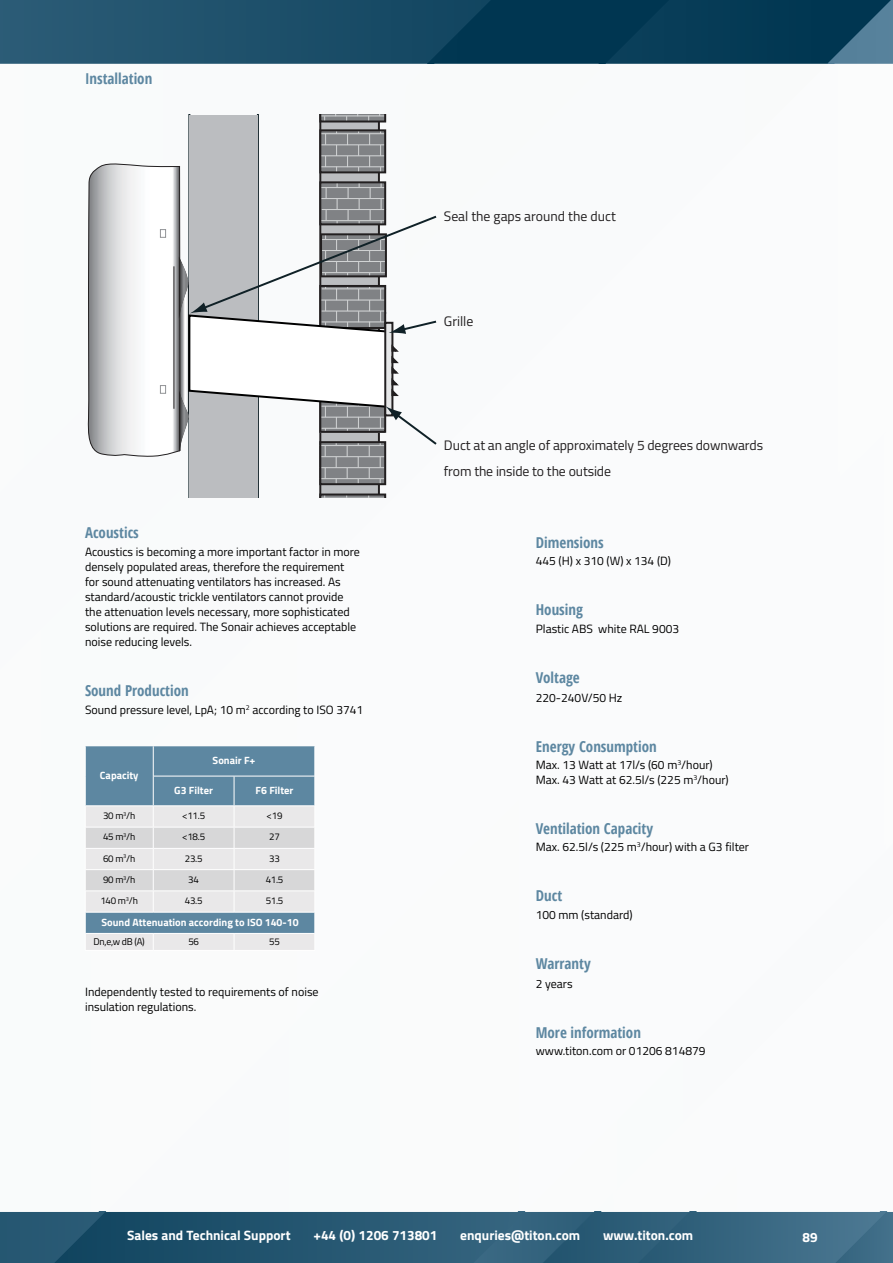
<style>
.page{position:relative;width:893px;height:1263px;background:#fff}
.page>*{position:absolute;margin:0;border:0;box-sizing:border-box;transform-origin:0 0}
.t1{font:700 15px "Open Sans Condensed";color:#5d87a1}
.t2{font:13.8px/25.5px "Titillium Web";letter-spacing:-.01em;color:#221f20}
.t3{font:700 13.5px "Titillium Web";color:#fff}
.t4{font:12px/15px "Titillium Web";color:#000}
.t5{font:700 10.5px "Titillium Web";color:#fff}
.t6{font:9.75px "Titillium Web";letter-spacing:-.025em;color:#000}
</style>
<div class="page">
<svg style="left:0;top:0;width:893px;height:64px;background:#154863"></svg>
<svg style="left:0;top:1211px;width:891px;height:1px"></svg>
<svg style="left:0;top:1212px;width:893px;height:51px;background:#2b5c76"></svg>
<svg style="left:85px;top:746px;width:230px;height:204px;background:#b1c0cb"></svg>
<svg style="left:88px;top:115px;width:349px;height:383px"></svg>
<hr style="left:173px;top:266px;width:1px;height:143px;background:#221f20">
<p class="t1" style="left:85px;top:68px;width:69px">Installation</p>
<p class="t1" style="left:85px;top:522px;width:55px">Acoustics</p>
<p class="t4" style="left:85px;top:544px;width:276px">Acoustics is becoming a more important factor in more densely populated areas, therefore the requirement for sound attenuating ventilators has increased. As standard/acoustic trickle ventilators cannot provide the attenuation levels necessary, more sophisticated solutions are required. The Sonair achieves acceptable noise reducing levels.</p>
<p class="t1" style="left:85px;top:680px;width:105px">Sound Production</p>
<p class="t4" style="left:85px;top:702px;width:280px">Sound pressure level, LpA; 10 m<sup>2</sup> according to ISO 3741</p>
<p class="t5" style="left:100px;top:767px;width:40px">Capacity</p>
<p class="t5" style="left:213px;top:752px;width:44px">Sonair F+</p>
<p class="t5" style="left:174px;top:782px;width:40px">G3 Filter</p>
<p class="t5" style="left:256px;top:782px;width:39px">F6 Filter</p>
<p class="t6" style="left:103px;top:808px;width:34px">30 m<sup>3</sup>/h</p>
<p class="t6" style="left:182px;top:808px;width:24px">&lt;11.5</p>
<p class="t6" style="left:267px;top:808px;width:17px">&lt;19</p>
<p class="t6" style="left:103px;top:830px;width:34px">45 m<sup>3</sup>/h</p>
<p class="t6" style="left:182px;top:830px;width:24px">&lt;18.5</p>
<p class="t6" style="left:269px;top:830px;width:12px">27</p>
<p class="t6" style="left:103px;top:851px;width:34px">60 m<sup>3</sup>/h</p>
<p class="t6" style="left:185px;top:851px;width:19px">23.5</p>
<p class="t6" style="left:269px;top:851px;width:12px">33</p>
<p class="t6" style="left:103px;top:872px;width:34px">90 m<sup>3</sup>/h</p>
<p class="t6" style="left:188px;top:872px;width:12px">34</p>
<p class="t6" style="left:266px;top:872px;width:19px">41.5</p>
<p class="t6" style="left:100px;top:893px;width:39px">140 m<sup>3</sup>/h</p>
<p class="t6" style="left:185px;top:893px;width:19px">43.5</p>
<p class="t6" style="left:266px;top:893px;width:19px">51.5</p>
<p class="t5" style="left:102px;top:914px;width:199px">Sound Attenuation according to ISO 140-10</p>
<p class="t6" style="left:93px;top:934px;width:53px">Dn,e,w dB (A)</p>
<p class="t6" style="left:188px;top:934px;width:12px">56</p>
<p class="t6" style="left:269px;top:934px;width:12px">55</p>
<p class="t4" style="left:85px;top:984px;width:235px">Independently tested to requirements of noise insulation regulations.</p>
<p class="t2" style="left:444px;top:202px;width:173px">Seal the gaps around the duct</p>
<p class="t2" style="left:444px;top:308px;width:31px">Grille</p>
<p class="t2" style="left:444px;top:432px;width:321px">Duct at an angle of approximately 5 degrees downwards from the inside to the outside</p>
<p class="t1" style="left:536px;top:532px;width:70px">Dimensions</p>
<p class="t4" style="left:536px;top:553px;width:137px">445 (H) x 310 (W) x 134 (D)</p>
<p class="t1" style="left:536px;top:599px;width:49px">Housing</p>
<p class="t4" style="left:536px;top:621px;width:145px">Plastic ABS white RAL 9003</p>
<p class="t1" style="left:536px;top:667px;width:45px">Voltage</p>
<p class="t4" style="left:536px;top:689px;width:88px">220-240V/50 Hz</p>
<p class="t1" style="left:536px;top:736px;width:122px">Energy Consumption</p>
<p class="t4" style="left:536px;top:757px;width:194px;line-height:14.4px">Max. 13 Watt at 17l/s (60 m<sup>3</sup>/hour)<br>Max. 43 Watt at 62.5l/s (225 m<sup>3</sup>/hour)</p>
<p class="t1" style="left:536px;top:818px;width:119px">Ventilation Capacity</p>
<p class="t4" style="left:536px;top:839px;width:215px">Max. 62.5l/s (225 m<sup>3</sup>/hour) with a G3 filter</p>
<p class="t1" style="left:536px;top:885px;width:28px">Duct</p>
<p class="t4" style="left:536px;top:907px;width:98px">100 mm (standard)</p>
<p class="t1" style="left:536px;top:953px;width:56px">Warranty</p>
<p class="t4" style="left:536px;top:975px;width:38px">2 years</p>
<p class="t1" style="left:536px;top:1022px;width:107px">More information</p>
<p class="t4" style="left:536px;top:1043px;width:171px">www.titon.com or 01206 814879</p>
<p class="t3" style="left:127px;top:1225px;width:165px">Sales and Technical Support</p>
<p class="t3" style="left:313px;top:1225px;width:125px">+44 (0) 1206 713801</p>
<p class="t3" style="left:460px;top:1225px;width:121px">enquries@titon.com</p>
<p class="t3" style="left:603px;top:1225px;width:92px">www.titon.com</p>
<p class="t3" style="left:802px;top:1227px;width:17px">89</p>
</div>
